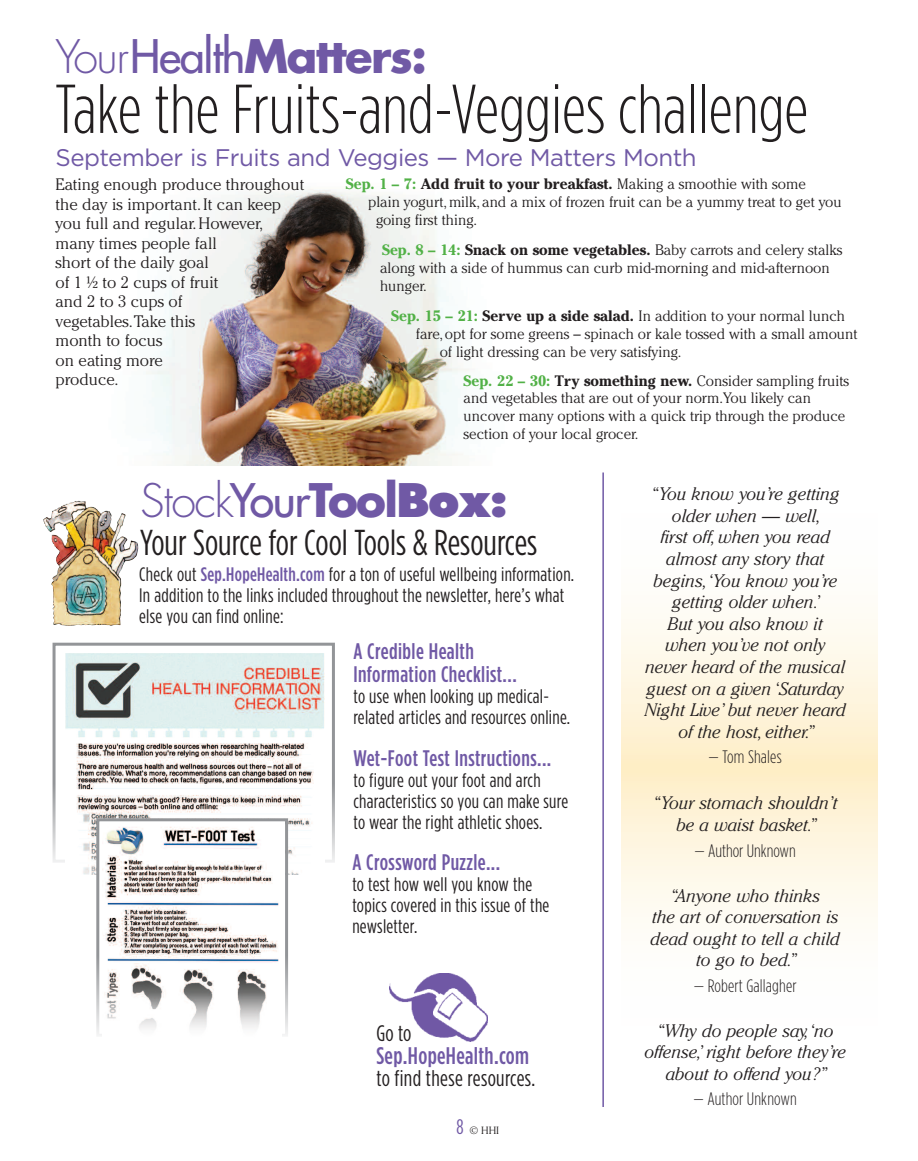
<style>
.page{position:relative;width:918px;height:1161px;background:#fff}
.page>*{position:absolute;margin:0;border:0;box-sizing:border-box;transform-origin:0 0}
.t1{font:300 69px "Gotham Condensed";color:#231f20}
.t2{font:700 45px "Futura";letter-spacing:-.035em;color:#7059a5}
.t3{font:300 45px "Futura";letter-spacing:-.03em;color:#7059a5}
.t4{font:36px "Gotham Condensed";color:#231f20}
.t5{font:24px "Gotham";letter-spacing:-.02em;color:#7059a5}
.t6{font:500 24px "Gotham Condensed";letter-spacing:.015em;color:#7059a5}
.t7{font:500 22.5px/22.5px "Gotham Condensed";letter-spacing:.02em;color:#7059a5}
.t8{font:22.5px "Gotham Condensed";letter-spacing:.015em;color:#231f20}
.t9{font:19.5px/21px "Gotham Condensed";letter-spacing:.015em;color:#231f20}
.t10{font:italic 300 18px/21.6px "Cheltenham";color:#231f20;text-align:center}
.t11{font:300 18px "Gotham Condensed";letter-spacing:.005em;color:#231f20}
.t12{font:300 16.5px/19.5px "Cheltenham";color:#231f20}
.t13{font:300 15px/18px "Cheltenham";color:#231f20}
.t14{font:700 15px "Cheltenham";color:#231f20}
.t15{font:300 10.5px "Cheltenham";color:#231f20}
.s1{font-weight:300}
.s2{font-weight:400}
.s3{color:#52b147}
.s4{font-weight:700;color:#52b147}
.s5{font-weight:700}
.s6{font-weight:800}
.s7{font-weight:500;color:#7059a5}
.s8{font-family:"Gotham Condensed";font-weight:400;font-size:21px;color:#7059a5}
</style>
<div class="page">
<svg style="left:621px;top:613px;width:256px;height:310px"></svg>
<hr style="left:602px;top:472px;width:2px;height:635px;background:#7059a5">
<img style="left:43px;top:501px;width:96px;height:125px">
<div style="left:53px;top:643px;width:282px;height:220px;border:3px solid #939598"></div>
<svg style="left:52px;top:784px;width:283px;height:79px"></svg>
<img style="left:65px;top:653px;width:259px;height:222px">
<div style="left:99px;top:821px;width:186px;height:213px;background:#fff"></div>
<div style="left:96px;top:818px;width:192px;height:219px;border:3px solid #939598"></div>
<img style="left:105px;top:827px;width:174px;height:129px">
<img style="left:390px;top:973px;width:97px;height:68px">
<svg style="left:96px;top:956px;width:192px;height:81px"></svg>
<img style="left:146px;top:189px;width:323px;height:277px">
<h2 class="t2" style="left:56px;top:35px;width:373px"><span class="s1">Your</span><span class="s2">Health</span>Matters:</h2>
<h1 class="t1" style="left:56px;top:85px;width:754px">Take the Fruits-and-Veggies challenge</h1>
<h3 class="t5" style="left:56px;top:149px;width:643px">September is Fruits and Veggies — More Matters Month</h3>
<p class="t12" style="left:56px;top:176px;width:250px">Eating enough produce throughout the day is important.It can keep you full and regular.However, many times people fall<br>short of the daily goal<br>of 1 ½ to 2 cups of fruit<br>and 2 to 3 cups of<br>vegetables.Take this<br>month to focus<br>on eating more<br>produce.</p>
<p class="t14" style="left:346px;top:178px;width:462px"><span class="s3">Sep. 1 – 7:</span> Add fruit to your breakfast. <span class="s1">Making a smoothie with some</span></p>
<p class="t13" style="left:368px;top:194px;width:475px">plain yogurt,milk, and a mix of frozen fruit can be a yummy treat to get you</p>
<p class="t13" style="left:376px;top:212px;width:102px">going first thing.</p>
<p class="t13" style="left:380px;top:242px;width:464px"><span class="s4">Sep. 8 – 14:</span> <span class="s5">Snack on some vegetables.</span> Baby carrots and celery stalks along with a side of hummus can curb mid-morning and mid-afternoon hunger.</p>
<p class="t13" style="left:391px;top:308px;width:455px"><span class="s4">Sep. 15 – 21:</span> <span class="s5">Serve up a side salad.</span> In addition to your normal lunch</p>
<p class="t13" style="left:416px;top:326px;width:443px">fare,opt for some greens – spinach or kale tossed with a small amount</p>
<p class="t13" style="left:440px;top:344px;width:243px">of light dressing can be very satisfying.</p>
<p class="t13" style="left:464px;top:373px;width:387px"><span class="s4">Sep. 22 – 30:</span> <span class="s5">Try something new.</span> Consider sampling fruits and vegetables that are out of your norm.You likely can uncover many options with a quick trip through the produce section of your local grocer.</p>
<h2 class="t3" style="left:140px;top:480px;width:369px">Stock<span class="s2">Your</span><span class="s5">Tool</span><span class="s6">Box:</span></h2>
<h3 class="t4" style="left:140px;top:529px;width:399px">Your Source for Cool Tools &amp; Resources</h3>
<h3 class="t9" style="left:139px;top:565px;width:437px">Check out <span class="s7">Sep.HopeHealth.com</span> for a ton of useful wellbeing information.<br>In addition to the links included throughout the newsletter, here’s what else you can find online:</h3>
<h3 class="t7" style="left:353px;top:642px;width:165px">A Credible Health<br>Information Checklist...</h3>
<h3 class="t9" style="left:353px;top:687px;width:218px">to use when looking up medical&shy;related articles and resources online.</h3>
<h3 class="t7" style="left:353px;top:748px;width:199px">Wet-Foot Test Instructions...</h3>
<h3 class="t9" style="left:353px;top:771px;width:216px">to figure out your foot and arch characteristics so you can make sure to wear the right athletic shoes.</h3>
<h3 class="t7" style="left:352px;top:852px;width:149px">A Crossword Puzzle...</h3>
<h3 class="t9" style="left:352px;top:875px;width:199px">to test how well you know the topics covered in this issue of the newsletter.</h3>
<h3 class="t8" style="left:376px;top:1026px;width:37px">Go to</h3>
<h3 class="t6" style="left:376px;top:1047px;width:154px">Sep.HopeHealth.com</h3>
<h3 class="t8" style="left:376px;top:1071px;width:160px">to find these resources.</h3>
<p class="t15" style="left:456px;top:1126px;width:44px"><span class="s8">8</span> © HHI</p>
<p class="t10" style="left:645px;top:485px;width:203px">“You know you’re getting older when — well,<br>first off,when you read almost any story that begins,‘You know you’re getting older when.’<br>But you also know it when you’ve not only never heard of the musical guest on a given ‘Saturday<br>Night Live’ but never heard of the host, either.”</p>
<p class="t11" style="left:709px;top:751px;width:75px">— Tom Shales</p>
<p class="t10" style="left:653px;top:793px;width:186px;line-height:22.4px">“Your stomach shouldn’t be a waist basket.”</p>
<p class="t11" style="left:694px;top:844px;width:103px">— Author Unknown</p>
<p class="t10" style="left:651px;top:886px;width:191px">“Anyone who thinks<br>the art of conversation is dead ought to tell a child to go to bed.”</p>
<p class="t11" style="left:694px;top:979px;width:104px">— Robert Gallagher</p>
<p class="t10" style="left:644px;top:1021px;width:203px">“Why do people say,‘no offense,’ right before they’re about to offend you?”</p>
<p class="t11" style="left:693px;top:1093px;width:105px">— Author Unknown</p>
</div>
